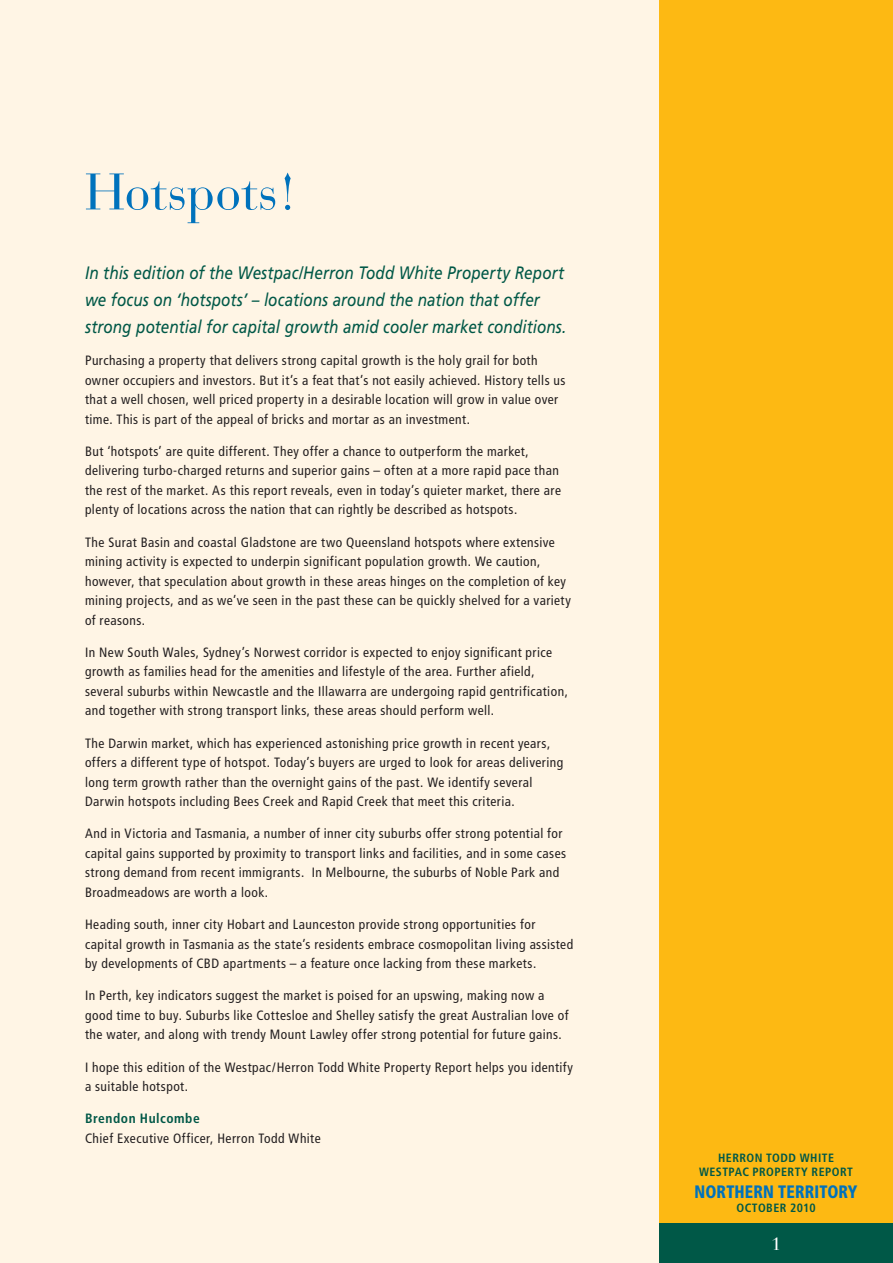
<style>
.page{position:relative;width:893px;height:1263px;background:#fff5e5}
.page>*{position:absolute;margin:0;border:0;box-sizing:border-box;transform-origin:0 0}
.t1{font:51px "Bauer Bodoni";color:#0072bc}
.t2{font:italic 18px/27px "Frutiger";letter-spacing:.005em;color:#005847;scale:.85 1}
.t3{font:900 condensed 18px "Frutiger";letter-spacing:.005em;color:#0072bc;scale:.9 1}
.t4{font:18px "Bauer Bodoni";color:#fff}
.t5{font:condensed 13.5px/19.5px "Frutiger";letter-spacing:.035em;color:#231f20}
.t6{font:700 condensed 13.5px "Frutiger";letter-spacing:.04em;color:#005847}
.t7{font:700 condensed 12px/14.4px "Frutiger";letter-spacing:.04em;color:#005847;text-align:center}
</style>
<div class="page">
<div style="left:659px;top:0;width:234px;height:1263px;background:#fdb913"></div>
<div style="left:659px;top:1223px;width:234px;height:40px;background:#005847"></div>
<h1 class="t1" style="left:85px;top:161px;width:214px">Hotspots!</h1>
<h2 class="t2" style="left:85px;top:259px;width:568px">In this edition of the Westpac/Herron Todd White Property Report we focus on ‘hotspots’ – locations around the nation that offer strong potential for capital growth amid cooler market conditions.</h2>
<p class="t5" style="left:85px;top:351px;width:482px">Purchasing a property that delivers strong capital growth is the holy grail for both owner occupiers and investors. But it’s a feat that’s not easily achieved. History tells us that a well chosen, well priced property in a desirable location will grow in value over time. This is part of the appeal of bricks and mortar as an investment.</p>
<p class="t5" style="left:85px;top:442px;width:477px">But ‘hotspots’ are quite different. They offer a chance to outperform the market, delivering turbo-charged returns and superior gains – often at a more rapid pace than the rest of the market. As this report reveals, even in today’s quieter market, there are plenty of locations across the nation that can rightly be described as hotspots.</p>
<p class="t5" style="left:85px;top:532px;width:487px">The Surat Basin and coastal Gladstone are two Queensland hotspots where extensive mining activity is expected to underpin significant population growth. We caution, however, that speculation about growth in these areas hinges on the completion of key mining projects, and as we’ve seen in the past these can be quickly shelved for a variety of reasons.</p>
<p class="t5" style="left:85px;top:643px;width:484px">In New South Wales, Sydney’s Norwest corridor is expected to enjoy significant price growth as families head for the amenities and lifestyle of the area. Further afield, several suburbs within Newcastle and the Illawarra are undergoing rapid gentrification, and together with strong transport links, these areas should perform well.</p>
<p class="t5" style="left:85px;top:733px;width:480px">The Darwin market, which has experienced astonishing price growth in recent years, offers a different type of hotspot. Today’s buyers are urged to look for areas delivering long term growth rather than the overnight gains of the past. We identify several Darwin hotspots including Bees Creek and Rapid Creek that meet this criteria.</p>
<p class="t5" style="left:85px;top:824px;width:483px">And in Victoria and Tasmania, a number of inner city suburbs offer strong potential for capital gains supported by proximity to transport links and facilities, and in some cases strong demand from recent immigrants. In Melbourne, the suburbs of Noble Park and Broadmeadows are worth a look.</p>
<p class="t5" style="left:85px;top:915px;width:490px">Heading south, inner city Hobart and Launceston provide strong opportunities for capital growth in Tasmania as the state’s residents embrace cosmopolitan living assisted by developments of CBD apartments – a feature once lacking from these markets.</p>
<p class="t5" style="left:85px;top:986px;width:485px">In Perth, key indicators suggest the market is poised for an upswing, making now a good time to buy. Suburbs like Cottesloe and Shelley satisfy the great Australian love of the water, and along with trendy Mount Lawley offer strong potential for future gains.</p>
<p class="t5" style="left:85px;top:1057px;width:490px">I hope this edition of the Westpac/Herron Todd White Property Report helps you identify a suitable hotspot.</p>
<p class="t6" style="left:85px;top:1111px;width:116px">BRENDON HULCOMBE</p>
<p class="t5" style="left:85px;top:1128px;width:237px">Chief Executive Officer, Herron Todd White</p>
<p class="t7" style="left:699px;top:1150px;width:154px">HERRON TODD WHITE<br>WESTPAC PROPERTY REPORT</p>
<h2 class="t3" style="left:694px;top:1180px;width:183px">NORTHERN TERRITORY</h2>
<p class="t7" style="left:736px;top:1200px;width:81px">OCTOBER 2010</p>
<h2 class="t4" style="left:771px;top:1233px;width:12px">1</h2>
</div>
